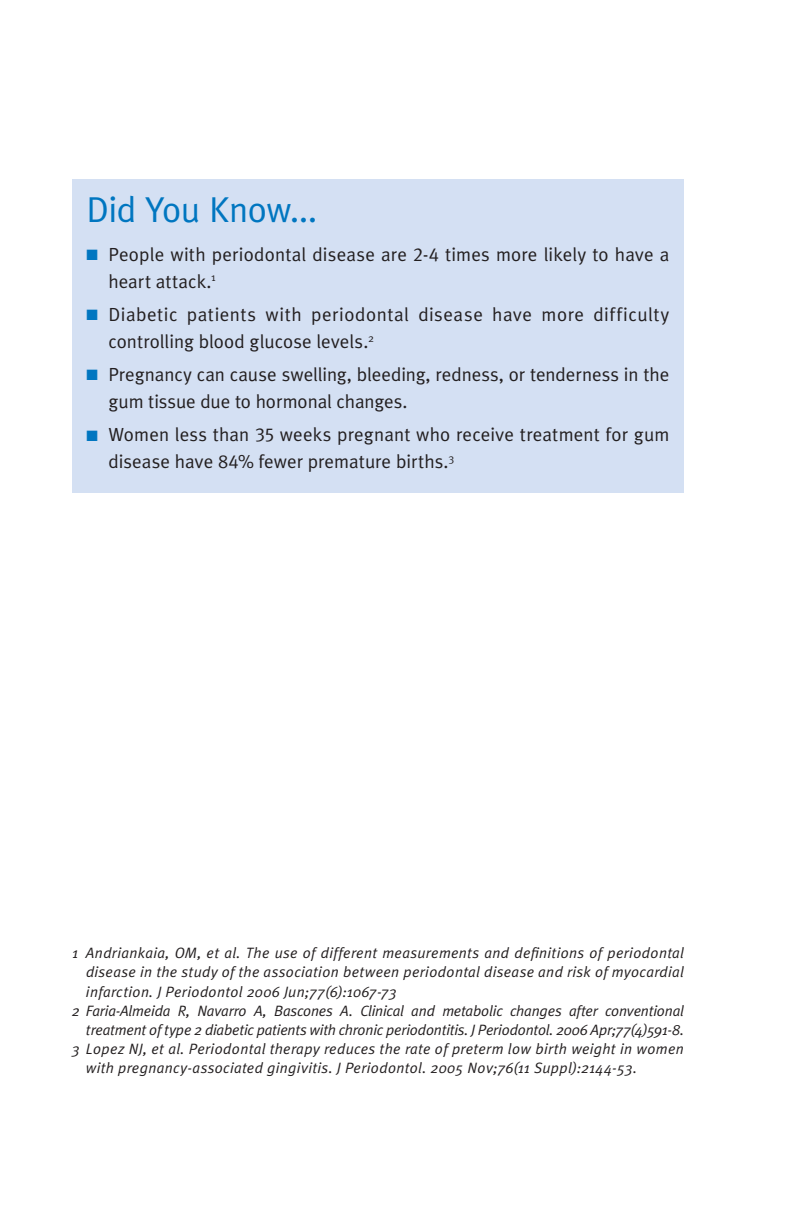
<style>
.page{position:relative;width:792px;height:1224px;background:#fff}
.page>*{position:absolute;margin:0;border:0;box-sizing:border-box;transform-origin:0 0}
.t1{font:36px "Meta Plus";letter-spacing:-.02em;color:#0076c0}
.t2{font:19px/27px "Meta Plus";letter-spacing:.005em;color:#231f20}
.t3{font:19px/27px "Meta Plus";letter-spacing:.025em;color:#231f20}
.t4{font:italic 15px "Meta Plus";letter-spacing:.015em;color:#231f20}
.t5{font:italic 15px "Meta Plus";letter-spacing:-.015em;color:#231f20}
.s1{color:#0076c0}
.s2{font-family:"Meta Plus Normal Caps"}
</style>
<div class="page">
<div style="left:72px;top:179px;width:612px;height:314px;background:#d4e0f3"></div>
<h1 class="t1" style="left:86px;top:189px;width:233px">Did You Know...</h1>
<p class="t2" style="left:108px;top:240px;width:563px;text-indent:-22px"><span class="s1">■</span> People with periodontal disease are <span class="s2">2-4</span> times more likely to have a heart attack.<sup>1</sup></p>
<p class="t3" style="left:108px;top:301px;width:563px;text-indent:-22px"><span class="s1">■</span> Diabetic patients with periodontal disease have more difficulty controlling blood glucose levels.<sup>2</sup></p>
<p class="t2" style="left:108px;top:361px;width:563px;text-indent:-22px"><span class="s1">■</span> Pregnancy can cause swelling, bleeding, redness, or tenderness in the gum tissue due to hormonal changes.</p>
<p class="t2" style="left:108px;top:421px;width:563px;text-indent:-22px"><span class="s1">■</span> Women less than <span class="s2">35</span> weeks pregnant who receive treatment for gum disease have <span class="s2">84%</span> fewer premature births.<sup>3</sup></p>
<p class="t4" style="left:72px;top:944px;width:614px">1 Andriankaia, OM, et al. The use of different measurements and definitions of periodontal</p>
<p class="t4" style="left:86px;top:963px;width:599px">disease in the study of the association between periodontal disease and risk of myocardial</p>
<p class="t4" style="left:86px;top:983px;width:312px">infarction. J Periodontol 2006 Jun;77(6):1067-73</p>
<p class="t5" style="left:72px;top:1002px;width:613px">2 Faria-Almeida R, Navarro A, Bascones A. Clinical and metabolic changes after conventional</p>
<p class="t5" style="left:86px;top:1021px;width:600px">treatment of type 2 diabetic patients with chronic periodontitis. J Periodontol. 2006 Apr;77(4)591-8.</p>
<p class="t4" style="left:72px;top:1040px;width:613px">3 Lopez NJ, et al. Periodontal therapy reduces the rate of preterm low birth weight in women</p>
<p class="t4" style="left:86px;top:1059px;width:553px">with pregnancy-associated gingivitis. J Periodontol. 2005 Nov;76(11 Suppl):2144-53.</p>
</div>
